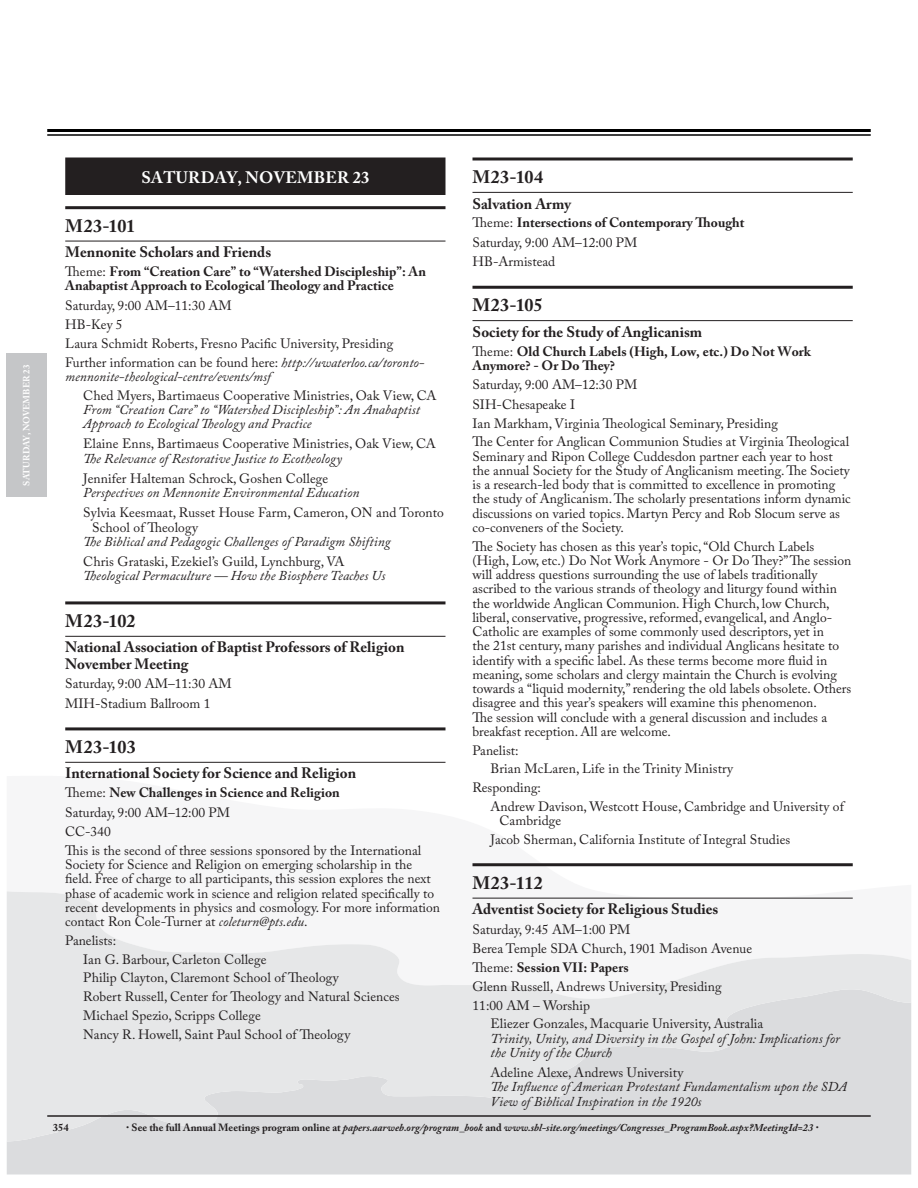
<style>
.page{position:relative;width:918px;height:1188px;background:#fff}
.page>*{position:absolute;margin:0;border:0;box-sizing:border-box;transform-origin:0 0}
.t1{font:700 18px "Adobe Caslon Pro";letter-spacing:.015em;color:#231f20}
.t2{font:700 16.5px "Adobe Caslon Pro";letter-spacing:.02em;color:#fff}
.t3{font:700 15px/16.5px "Adobe Caslon Pro";color:#231f20}
.t4{font:13.5px/14.2px "Adobe Caslon Pro";color:#231f20}
.t5{font:italic 13.5px/14.2px "Adobe Caslon Pro";letter-spacing:.005em;color:#231f20}
.t6{font:700 13.5px/14.2px "Adobe Caslon Pro";letter-spacing:.005em;color:#231f20}
.t7{font:italic 700 10.5px "Adobe Caslon Pro";color:#231f20}
.t8{font:700 10.5px "Adobe Caslon Pro";color:#231f20}
.t9{font:700 9px "Adobe Caslon Pro";letter-spacing:.005em;color:#fff}
.s1{font-weight:400}
.s2{font-style:italic}
.s3{font-weight:700}
.s4{font-style:normal}
</style>
<div class="page">
<div style="left:7px;top:1141px;width:904px;height:34px;background:#dbdcde"></div>
<svg style="left:7px;top:891px;width:904px;height:250px;fill:#e6e7e8"></svg>
<hr style="left:47px;top:129px;width:824px;height:3px;background:#000">
<hr style="left:47px;top:134px;width:824px;height:2px;background:#000">
<div style="left:7px;top:353px;width:40px;height:144px;background:#c5c6c8"></div>
<hr style="left:47px;top:1115px;width:824px;height:2px;background:#231f20">
<hr style="left:65px;top:206px;width:381px;height:3px;background:#231f20">
<hr style="left:65px;top:241px;width:381px;height:1px;background:#231f20">
<hr style="left:65px;top:601px;width:381px;height:3px;background:#231f20">
<hr style="left:65px;top:636px;width:381px;height:1px;background:#231f20">
<hr style="left:65px;top:727px;width:381px;height:3px;background:#231f20">
<hr style="left:65px;top:762px;width:381px;height:1px;background:#231f20">
<hr style="left:473px;top:158px;width:380px;height:2px;background:#231f20">
<hr style="left:473px;top:192px;width:380px;height:1px;background:#231f20">
<hr style="left:473px;top:286px;width:380px;height:3px;background:#231f20">
<hr style="left:473px;top:320px;width:380px;height:1px;background:#231f20">
<hr style="left:473px;top:863px;width:380px;height:3px;background:#231f20">
<hr style="left:473px;top:898px;width:380px;height:1px;background:#231f20">
<div style="left:65px;top:158px;width:381px;height:37px;background:#231f20"></div>
<p class="t9" style="left:23px;top:486px;width:123px;rotate:-90deg">SATURDAY, NOVEMBER 23</p>
<p class="t2" style="left:141px;top:171px;width:230px">SATURDAY, NOVEMBER 23</p>
<h1 class="t1" style="left:65px;top:219px;width:72px">M23-101</h1>
<p class="t3" style="left:65px;top:246px;width:207px">Mennonite Scholars and Friends</p>
<p class="t6" style="left:65px;top:266px;width:362px"><span class="s1">Theme:</span> From “Creation Care” to “Watershed Discipleship”: An<br>Anabaptist Approach to Ecological Theology and Practice</p>
<p class="t4" style="left:65px;top:297px;width:361px;line-height:19px">Saturday, 9:00 AM–11:30 AM<br>HB-Key 5<br>Laura Schmidt Roberts, Fresno Pacific University, Presiding Further information can be found here: <span class="s2">http://uwaterloo.ca/toronto-</span></p>
<p class="t5" style="left:65px;top:371px;width:207px">mennonite-theological-centre/events/msf</p>
<p class="t4" style="left:83px;top:390px;width:355px">Ched Myers, Bartimaeus Cooperative Ministries, Oak View, CA</p>
<p class="t5" style="left:83px;top:404px;width:338px">From “Creation Care” to “Watershed Discipleship”: An Anabaptist<br>Approach to Ecological Theology and Practice</p>
<p class="t4" style="left:83px;top:439px;width:354px">Elaine Enns, Bartimaeus Cooperative Ministries, Oak View, CA</p>
<p class="t5" style="left:83px;top:453px;width:260px">The Relevance of Restorative Justice to Ecotheology</p>
<p class="t4" style="left:83px;top:473px;width:246px">Jennifer Halteman Schrock, Goshen College</p>
<p class="t5" style="left:83px;top:487px;width:278px">Perspectives on Mennonite Environmental Education</p>
<p class="t4" style="left:92px;top:508px;width:353px;text-indent:-9px">Sylvia Keesmaat, Russet House Farm, Cameron, ON and Toronto<br>School of Theology</p>
<p class="t5" style="left:83px;top:536px;width:309px">The Biblical and Pedagogic Challenges of Paradigm Shifting</p>
<p class="t4" style="left:83px;top:556px;width:263px">Chris Grataski, Ezekiel’s Guild, Lynchburg, VA</p>
<p class="t5" style="left:83px;top:570px;width:304px">Theological Permaculture — How the Biosphere Teaches Us</p>
<h1 class="t1" style="left:65px;top:614px;width:72px">M23-102</h1>
<p class="t3" style="left:65px;top:641px;width:341px">National Association of Baptist Professors of Religion<br>November Meeting</p>
<p class="t4" style="left:65px;top:676px;width:168px;line-height:19.5px">Saturday, 9:00 AM–11:30 AM<br>MIH-Stadium Ballroom 1</p>
<h1 class="t1" style="left:65px;top:740px;width:72px">M23-103</h1>
<p class="t3" style="left:65px;top:767px;width:293px">International Society for Science and Religion</p>
<p class="t4" style="left:65px;top:785px;width:358px;line-height:19.2px">Theme: <span class="s3">New Challenges in Science and Religion<br></span>Saturday, 9:00 AM–12:00 PM<br>CC-340<br>This is the second of three sessions sponsored by the International</p>
<p class="t4" style="left:65px;top:859px;width:376px">Society for Science and Religion on emerging scholarship in the field. Free of charge to all participants, this session explores the next phase of academic work in science and religion related specifically to recent developments in physics and cosmology. For more information contact Ron Cole-Turner at <span class="s2">coleturn@pts.edu</span>.</p>
<p class="t4" style="left:83px;top:933px;width:318px;line-height:18.8px;text-indent:-18px">Panelists:<br>Ian G. Barbour, Carleton College<br>Philip Clayton, Claremont School of Theology<br>Robert Russell, Center for Theology and Natural Sciences Michael Spezio, Scripps College<br>Nancy R. Howell, Saint Paul School of Theology</p>
<h1 class="t1" style="left:473px;top:170px;width:72px">M23-104</h1>
<p class="t3" style="left:473px;top:197px;width:100px">Salvation Army</p>
<p class="t4" style="left:473px;top:215px;width:273px;line-height:19.5px">Theme: <span class="s3">Intersections of Contemporary Thought<br></span>Saturday, 9:00 AM–12:00 PM<br>HB-Armistead</p>
<h1 class="t1" style="left:473px;top:298px;width:72px">M23-105</h1>
<p class="t3" style="left:473px;top:325px;width:231px">Society for the Study of Anglicanism</p>
<p class="t6" style="left:473px;top:346px;width:340px"><span class="s1">Theme:</span> Old Church Labels (High, Low, etc.) Do Not Work<br>Anymore? - Or Do They?</p>
<p class="t4" style="left:473px;top:377px;width:378px;line-height:19px">Saturday, 9:00 AM–12:30 PM<br>SIH-Chesapeake I<br>Ian Markham, Virginia Theological Seminary, Presiding<br>The Center for Anglican Communion Studies at Virginia Theological</p>
<p class="t4" style="left:473px;top:451px;width:380px">Seminary and Ripon College Cuddesdon partner each year to host the annual Society for the Study of Anglicanism meeting. The Society is a research-led body that is committed to excellence in promoting the study of Anglicanism. The scholarly presentations inform dynamic discussions on varied topics. Martyn Percy and Rob Slocum serve as co-conveners of the Society.</p>
<p class="t4" style="left:473px;top:541px;width:380px">The Society has chosen as this year’s topic, “Old Church Labels (High, Low, etc.) Do Not Work Anymore - Or Do They?” The session will address questions surrounding the use of labels traditionally ascribed to the various strands of theology and liturgy found within the worldwide Anglican Communion. High Church, low Church, liberal, conservative, progressive, reformed, evangelical, and Anglo-Catholic are examples of some commonly used descriptors, yet in<br>the 21st century, many parishes and individual Anglicans hesitate to identify with a specific label. As these terms become more fluid in meaning, some scholars and clergy maintain the Church is evolving towards a “liquid modernity,” rendering the old labels obsolete. Others disagree and this year’s speakers will examine this phenomenon.<br>The session will conclude with a general discussion and includes a breakfast reception. All are welcome.</p>
<p class="t4" style="left:473px;top:745px;width:48px">Panelist:</p>
<p class="t4" style="left:491px;top:763px;width:244px">Brian McLaren, Life in the Trinity Ministry</p>
<p class="t4" style="left:473px;top:782px;width:70px">Responding:</p>
<p class="t4" style="left:491px;top:801px;width:355px">Andrew Davison, Westcott House, Cambridge and University of</p>
<p class="t4" style="left:491px;top:813px;width:301px;line-height:18.8px;text-indent:9px">Cambridge<br>Jacob Sherman, California Institute of Integral Studies</p>
<h1 class="t1" style="left:473px;top:876px;width:72px">M23-112</h1>
<p class="t3" style="left:473px;top:903px;width:247px">Adventist Society for Religious Studies</p>
<p class="t4" style="left:473px;top:922px;width:281px;line-height:18.9px">Saturday, 9:45 AM–1:00 PM<br>Berea Temple SDA Church, 1901 Madison Avenue<br>Theme: <span class="s3">Session VII: Papers<br></span>Glenn Russell, Andrews University, Presiding<br>11:00 AM – Worship</p>
<p class="t4" style="left:491px;top:1018px;width:274px">Eliezer Gonzales, Macquarie University, Australia</p>
<p class="t5" style="left:491px;top:1033px;width:351px">Trinity, Unity, and Diversity in the Gospel of John: Implications for the Unity of the Church</p>
<p class="t4" style="left:491px;top:1067px;width:194px">Adeline Alexe, Andrews University</p>
<p class="t5" style="left:491px;top:1081px;width:358px">The Influence of American Protestant Fundamentalism upon the SDA<br>View of Biblical Inspiration in the 1920s</p>
<p class="t8" style="left:53px;top:1123px;width:17px">354</p>
<p class="t7" style="left:132px;top:1123px;width:683px"><span class="s4">See the full Annual Meetings program online at</span> papers.aarweb.org/program_book <span class="s4">and</span> www.sbl-site.org/meetings/Congresses_ProgramBook.aspx?MeetingId=23</p>
</div>
